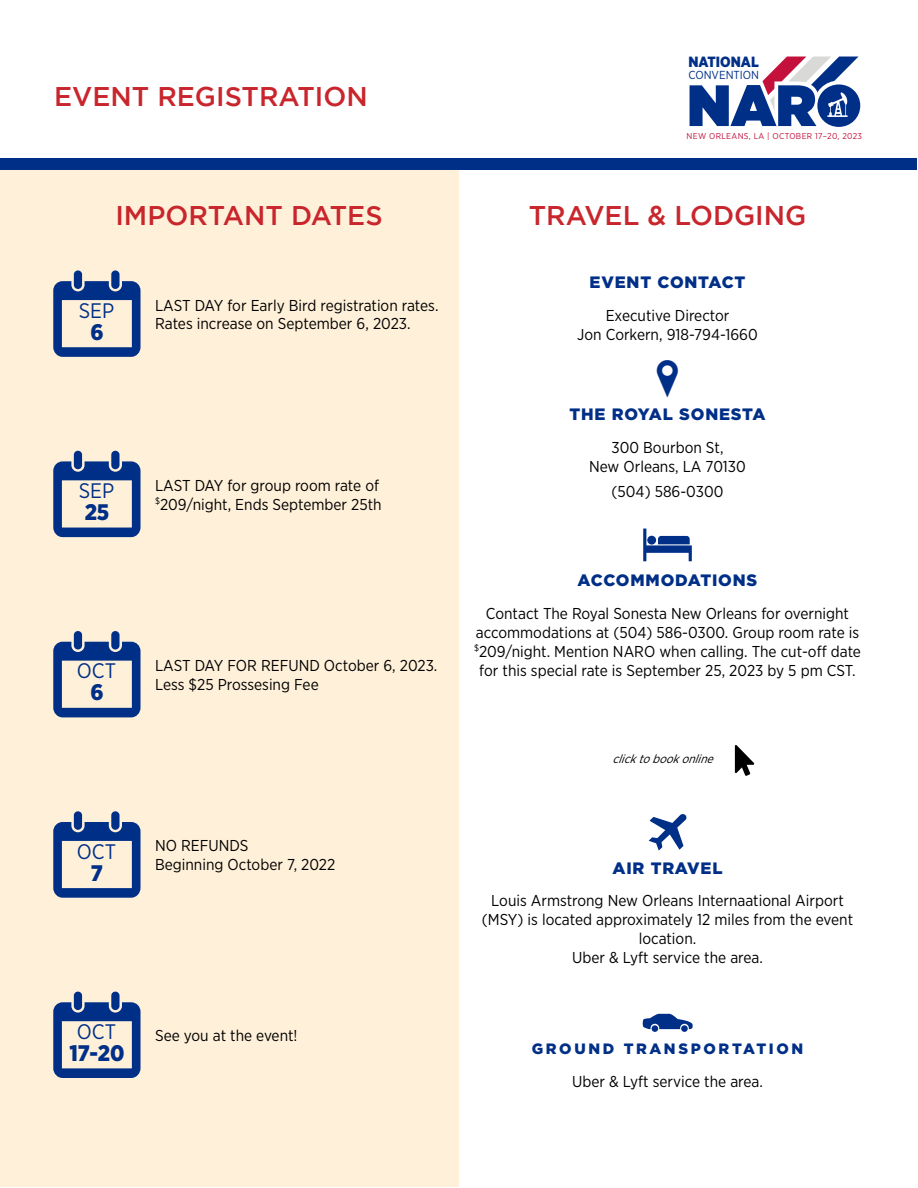
<style>
.page{position:relative;width:918px;height:1188px;background:#fff}
.page>*{position:absolute;margin:0;border:0;box-sizing:border-box;transform-origin:0 0}
.t1{font:52.5px "Sosa";color:#002f87}
.t2{font:42px "Sosa";color:#002f87}
.t3{font:500 27px "Gotham";color:#c9252c}
.t4{font:900 22.5px "Gotham Narrow";color:#002f87}
.t5{font:21px "Gotham Narrow";color:#002f87}
.t6{font:900 16.5px "Gotham";letter-spacing:.05em;color:#002f87}
.t7{font:15.75px/18.9px "Gotham Narrow";color:#000}
.t8{font:900 15px "Gotham";letter-spacing:.175em;color:#002f87}
.t9{font:900 14.85px "Gotham Narrow";color:#002f87}
.t10{font:italic 12px "Gotham Narrow";color:#000}
.t11{font:11.7px "Gotham Narrow";color:#002f87}
.t12{font:8.4px "Gotham Narrow";letter-spacing:.035em;color:#c3113c}
</style>
<div class="page">
<div style="left:1px;top:158px;width:916px;height:12px;background:#002f87"></div>
<svg style="left:689px;top:57px;width:172px;height:70px"></svg>
<div style="left:0;top:170px;width:458px;height:1017px;background:#fff1d9"></div>
<svg style="left:53px;top:451px;width:88px;height:86px"></svg>
<svg style="left:53px;top:992px;width:88px;height:86px"></svg>
<svg style="left:643px;top:529px;width:49px;height:32px"></svg>
<div style="left:647px;top:536px;width:9px;height:9px;background:#002f87;border-radius:50%"></div>
<svg style="left:649px;top:814px;width:38px;height:37px"></svg>
<svg style="left:53px;top:270px;width:88px;height:87px"></svg>
<svg style="left:53px;top:811px;width:88px;height:87px"></svg>
<svg style="left:53px;top:631px;width:88px;height:86px"></svg>
<svg style="left:735px;top:745px;width:20px;height:31px"></svg>
<h3 class="t3" style="left:54px;top:81px;width:315px">EVENT REGISTRATION</h3>
<h3 class="t3" style="left:115px;top:200px;width:269px">IMPORTANT DATES</h3>
<h3 class="t5" style="left:79px;top:297px;width:37px">SEP</h3>
<h3 class="t4" style="left:90px;top:317px;width:15px">6</h3>
<p class="t7" style="left:155px;top:295px;width:285px">LAST DAY for Early Bird registration rates.<br>Rates increase on September 6, 2023.</p>
<h3 class="t5" style="left:79px;top:478px;width:37px">SEP</h3>
<h3 class="t4" style="left:85px;top:497px;width:26px">25</h3>
<p class="t7" style="left:155px;top:475px;width:228px">LAST DAY for group room rate of <sup>$</sup>209/night, Ends September 25th</p>
<h3 class="t5" style="left:77px;top:658px;width:41px">OCT</h3>
<h3 class="t4" style="left:90px;top:678px;width:15px">6</h3>
<p class="t7" style="left:155px;top:656px;width:284px">LAST DAY FOR REFUND October 6, 2023.<br>Less $25 Prossesing Fee</p>
<h3 class="t5" style="left:77px;top:838px;width:41px">OCT</h3>
<h3 class="t4" style="left:91px;top:858px;width:14px">7</h3>
<p class="t7" style="left:155px;top:836px;width:182px">NO REFUNDS<br>Beginning October 7, 2022</p>
<h3 class="t5" style="left:77px;top:1019px;width:41px">OCT</h3>
<p class="t7" style="left:155px;top:1026px;width:144px">See you at the event!</p>
<h3 class="t4" style="left:69px;top:1038px;width:57px">17-20</h3>
<p class="t9" style="left:689px;top:52px;width:72px">NATIONAL</p>
<p class="t11" style="left:689px;top:68px;width:72px">CONVENTION</p>
<p class="t12" style="left:687px;top:131px;width:177px">NEW ORLEANS, LA | OCTOBER 17–20, 2023</p>
<h3 class="t3" style="left:529px;top:200px;width:279px">TRAVEL &amp; LODGING</h3>
<p class="t6" style="left:590px;top:273px;width:157px">EVENT CONTACT</p>
<p class="t7" style="left:577px;top:306px;width:182px;text-align:center">Executive Director<br>Jon Corkern, 918-794-1660</p>
<h2 class="t2" style="left:647px;top:353px;width:43px">o</h2>
<p class="t6" style="left:569px;top:405px;width:198px">THE ROYAL SONESTA</p>
<p class="t7" style="left:589px;top:437px;width:158px;text-align:center">300 Bourbon St,<br>New Orleans, LA 70130</p>
<p class="t7" style="left:612px;top:482px;width:113px">(504) 586-0300</p>
<p class="t6" style="left:578px;top:571px;width:181px">ACCOMMODATIONS</p>
<p class="t7" style="left:474px;top:604px;width:388px;text-align:center">Contact The Royal Sonesta New Orleans for overnight accommodations at (504) 586-0300. Group room rate is <sup>$</sup>209/night. Mention NARO when calling. The cut-off date for this special rate is September 25, 2023 by 5 pm CST.</p>
<p class="t10" style="left:612px;top:752px;width:107px">clicktobookonline</p>
<p class="t6" style="left:612px;top:858px;width:112px">AIR TRAVEL</p>
<p class="t7" style="left:482px;top:891px;width:373px;text-align:center">Louis Armstrong New Orleans Internaational Airport (MSY) is located approximately 12 miles from the event location.<br>Uber &amp; Lyft service the area.</p>
<h1 class="t1" style="left:641px;top:992px;width:54px">J</h1>
<p class="t8" style="left:532px;top:1040px;width:273px">GROUND TRANSPORTATION</p>
<p class="t7" style="left:572px;top:1071px;width:192px">Uber &amp; Lyft service the area.</p>
</div>
